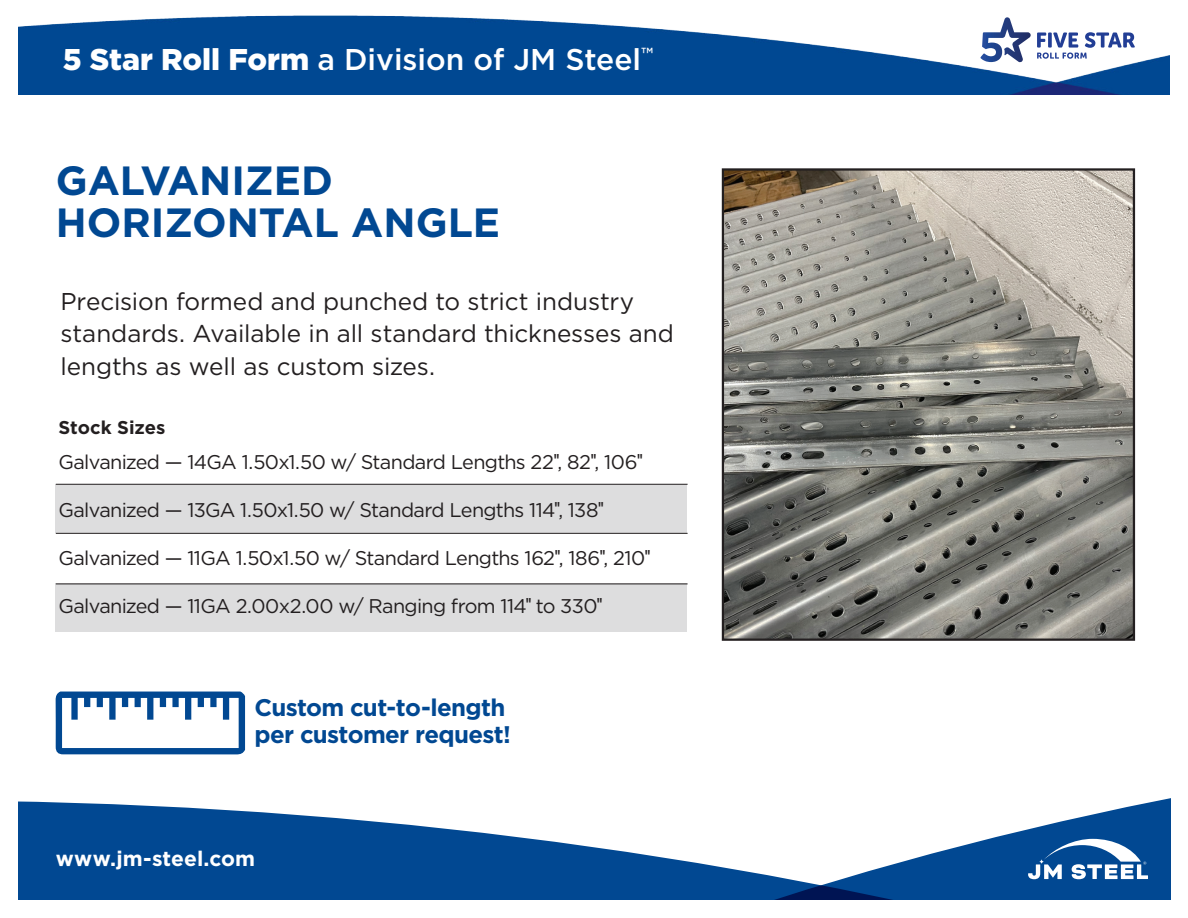
<style>
.page{position:relative;width:1188px;height:918px;background:#fff}
.page>*{position:absolute;margin:0;border:0;box-sizing:border-box;transform-origin:0 0}
.t1{font:700 40.8px/42px "Gotham";color:#014892}
.t2{font:500 30px "Gotham";color:#fff}
.body_copy{font:24.3px/32.4px "Gotham";letter-spacing:-.005em;color:#231f20}
.product_name{font:700 24px "Gotham";letter-spacing:-.03em;color:#014892}
.Page_Title{font:700 21px "Gotham";color:#fff}
.body_copy-2{font:19.8px "Gotham";letter-spacing:-.035em;color:#231f20}
.body_copy-3{font:700 18.45px "Gotham";color:#231f20}
.s1{font-weight:900}
.s2{font-family:"Futura Std";font-stretch:condensed}
</style>
<div class="page">
<img style="left:18px;top:15px;width:1152px;height:79px">
<svg style="left:1037px;top:32px;width:98px;height:27px"></svg>
<svg style="left:980px;top:17px;width:51px;height:45px"></svg>
<svg style="left:18px;top:798px;width:1152px;height:102px;fill:#014892"></svg>
<svg style="left:1028px;top:839px;width:120px;height:40px"></svg>
<svg style="left:56px;top:692px;width:189px;height:62px"></svg>
<img style="left:725px;top:171px;width:407px;height:467px">
<div style="left:722px;top:168px;width:413px;height:473px;border:2px solid #231f20"></div>
<div style="left:56px;top:484px;width:631px;height:49px;background:#ddddde"></div>
<div style="left:56px;top:584px;width:631px;height:48px;background:#ddddde"></div>
<hr style="left:56px;top:484px;width:632px;height:1px;background:#231f20">
<hr style="left:56px;top:533px;width:632px;height:1px;background:#231f20">
<hr style="left:56px;top:584px;width:632px;height:1px;background:#231f20">
<p class="t2" style="left:63px;top:40px;width:592px"><span class="s1">5 Star Roll Form</span> a Division of JM Steel<sup>™</sup></p>
<p class="t1" style="left:56px;top:160px;width:446px">GALVANIZED<br>HORIZONTAL ANGLE</p>
<p class="body_copy" style="left:61px;top:285px;width:615px">Precision formed and punched to strict industry standards. Available in all standard thicknesses and lengths as well as custom sizes.</p>
<p class="body_copy-3" style="left:58px;top:415px;width:109px">Stock Sizes</p>
<p class="body_copy-2" style="left:58px;top:449px;width:585px">Galvanized — 14GA 1.50x1.50 w/ Standard Lengths 22<span class="s2">"</span>, 82<span class="s2">"</span>, 106<span class="s2">"</span></p>
<p class="body_copy-2" style="left:58px;top:497px;width:547px">Galvanized — 13GA 1.50x1.50 w/ Standard Lengths 114<span class="s2">"</span>, 138<span class="s2">"</span></p>
<p class="body_copy-2" style="left:58px;top:545px;width:593px">Galvanized — 11GA 1.50x1.50 w/ Standard Lengths 162<span class="s2">"</span>, 186<span class="s2">"</span>, 210<span class="s2">"</span></p>
<p class="body_copy-2" style="left:58px;top:593px;width:545px">Galvanized — 11GA 2.00x2.00 w/ Ranging from 114<span class="s2">"</span> to 330<span class="s2">"</span></p>
<p class="product_name" style="left:255px;top:692px;width:252px">Custom cut-to-length</p>
<p class="product_name" style="left:255px;top:719px;width:258px">per customer request!</p>
<p class="Page_Title" style="left:56px;top:845px;width:201px">www.jm-steel.com</p>
</div>
